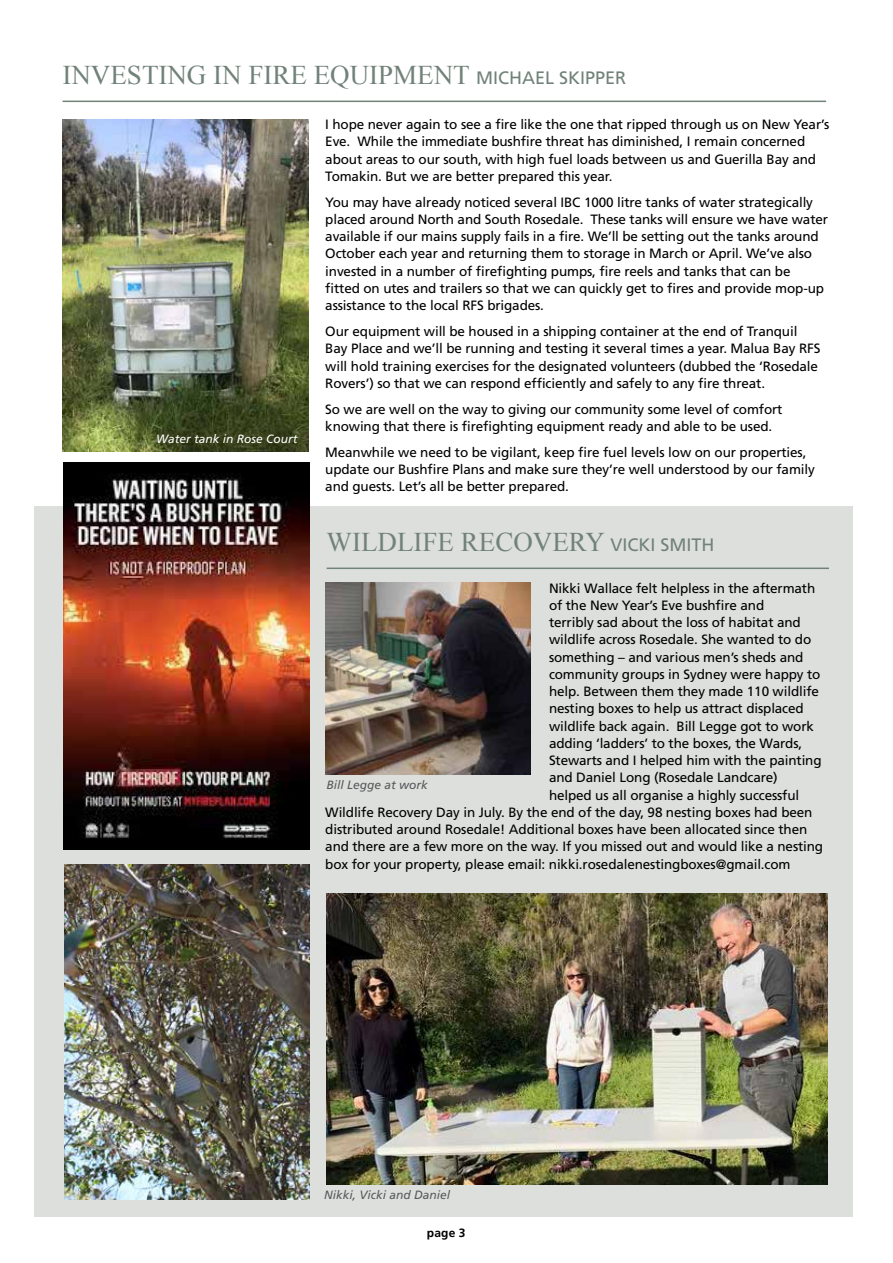
<style>
.page{position:relative;width:893px;height:1263px;background:#fff}
.page>*{position:absolute;margin:0;border:0;box-sizing:border-box;transform-origin:0 0}
.t1{font:27px "Times New Roman";color:#718279}
.t2{font:13.5px/17.2px "Frutiger";letter-spacing:-.01em;color:#000}
.t3{font:italic 12px "Frutiger";color:#58595b}
.t4{font:italic 12px "Frutiger";color:#fff}
.t5{font:700 12px "Frutiger";color:#000}
.s1{font-family:"Frutiger";font-size:18px}
</style>
<div class="page">
<div style="left:34px;top:506px;width:819px;height:710px;background:#dddfdd"></div>
<hr style="left:62px;top:101px;width:764px;height:1px;background:#718279">
<hr style="left:327px;top:567px;width:502px;height:2px;background:#718279">
<img style="left:63px;top:119px;width:245px;height:333px">
<img style="left:64px;top:462px;width:245px;height:387px">
<img style="left:326px;top:582px;width:205px;height:192px">
<img style="left:326px;top:893px;width:502px;height:291px">
<img style="left:64px;top:864px;width:245px;height:335px">
<h1 class="t1" style="left:62px;top:56px;width:565px">INVESTING IN FIRE EQUIPMENT <span class="s1">MICHAEL SKIPPER</span></h1>
<p class="t4" style="left:156px;top:432px;width:143px">Water tank in Rose Court</p>
<p class="t2" style="left:325px;top:116px;width:505px">I hope never again to see a fire like the one that ripped through us on New Year’s Eve. While the immediate bushfire threat has diminished, I remain concerned about areas to our south, with high fuel loads between us and Guerilla Bay and Tomakin. But we are better prepared this year.</p>
<p class="t2" style="left:325px;top:193px;width:504px">You may have already noticed several IBC 1000 litre tanks of water strategically placed around North and South Rosedale. These tanks will ensure we have water available if our mains supply fails in a fire. We’ll be setting out the tanks around October each year and returning them to storage in March or April. We’ve also invested in a number of firefighting pumps, fire reels and tanks that can be fitted on utes and trailers so that we can quickly get to fires and provide mop-up assistance to the local RFS brigades.</p>
<p class="t2" style="left:325px;top:323px;width:497px">Our equipment will be housed in a shipping container at the end of Tranquil Bay Place and we’ll be running and testing it several times a year. Malua Bay RFS will hold training exercises for the designated volunteers (dubbed the ‘Rosedale Rovers’) so that we can respond efficiently and safely to any fire threat.</p>
<p class="t2" style="left:325px;top:400px;width:459px">So we are well on the way to giving our community some level of comfort knowing that there is firefighting equipment ready and able to be used.</p>
<p class="t2" style="left:325px;top:443px;width:491px">Meanwhile we need to be vigilant, keep fire fuel levels low on our properties, update our Bushfire Plans and make sure they’re well understood by our family and guests. Let’s all be better prepared.</p>
<h1 class="t1" style="left:327px;top:523px;width:389px">WILDLIFE RECOVERY <span class="s1">VICKI SMITH</span></h1>
<p class="t2" style="left:549px;top:579px;width:268px">Nikki Wallace felt helpless in the aftermath</p>
<p class="t2" style="left:549px;top:597px;width:217px">of the New Year’s Eve bushfire and</p>
<p class="t2" style="left:549px;top:614px;width:253px">terribly sad about the loss of habitat and</p>
<p class="t2" style="left:549px;top:631px;width:264px">wildlife across Rosedale. She wanted to do</p>
<p class="t2" style="left:549px;top:648px;width:256px">something – and various men’s sheds and</p>
<p class="t2" style="left:549px;top:666px;width:273px">community groups in Sydney were happy to</p>
<p class="t2" style="left:549px;top:683px;width:271px">help. Between them they made 110 wildlife</p>
<p class="t2" style="left:549px;top:700px;width:256px">nesting boxes to help us attract displaced</p>
<p class="t2" style="left:549px;top:717px;width:267px">wildlife back again. Bill Legge got to work</p>
<p class="t2" style="left:549px;top:735px;width:255px">adding ‘ladders’ to the boxes, the Wards,</p>
<p class="t2" style="left:549px;top:752px;width:274px">Stewarts and I helped him with the painting</p>
<p class="t2" style="left:549px;top:769px;width:230px">and Daniel Long (Rosedale Landcare)</p>
<p class="t2" style="left:549px;top:786px;width:252px">helped us all organise a highly successful</p>
<p class="t2" style="left:325px;top:804px;width:489px">Wildlife Recovery Day in July. By the end of the day, 98 nesting boxes had been</p>
<p class="t2" style="left:325px;top:821px;width:483px">distributed around Rosedale! Additional boxes have been allocated since then</p>
<p class="t2" style="left:325px;top:838px;width:499px">and there are a few more on the way. If you missed out and would like a nesting</p>
<p class="t2" style="left:325px;top:855px;width:467px">box for your property, please email: nikki.rosedalenestingboxes@gmail.com</p>
<p class="t3" style="left:326px;top:778px;width:103px">Bill Legge at work</p>
<p class="t3" style="left:324px;top:1188px;width:127px">Nikki, Vicki and Daniel</p>
<p class="t5" style="left:427px;top:1225px;width:40px">page 3</p>
</div>
